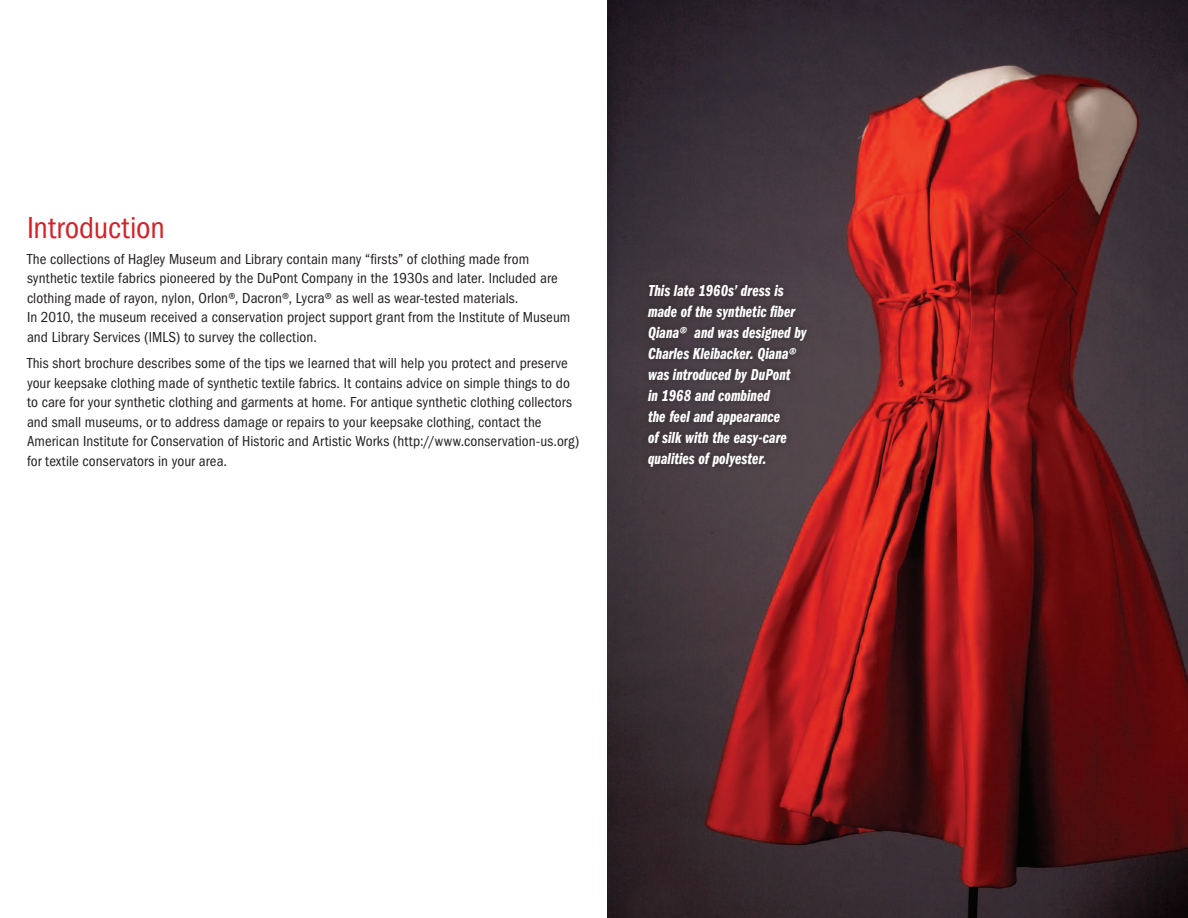
<style>
.page{position:relative;width:1188px;height:918px;background:#fff}
.page>*{position:absolute;margin:0;border:0;box-sizing:border-box;transform-origin:0 0}
.t1{font:condensed 31.5px "ITC Franklin Gothic Std";color:#d1232a}
.t2{font:16.5px/21px "ITC Franklin Gothic Std Dm Cp It";color:#fff}
.t3{font:condensed 15px/19.5px "ITC Franklin Gothic Std";letter-spacing:.005em;color:#231f20}
</style>
<div class="page">
<img style="left:608px;top:0;width:580px;height:918px">
<div style="left:641px;top:277px;width:173px;height:197px;background:#231f20;opacity:.75"></div>
<p class="t1" style="left:27px;top:209px;width:139px">Introduction</p>
<p class="t3" style="left:27px;top:249px;width:545px">The collections of Hagley Museum and Library contain many “firsts” of clothing made from synthetic textile fabrics pioneered by the DuPont Company in the 1930s and later. Included are clothing made of rayon, nylon, Orlon®, Dacron®, Lycra® as well as wear-tested materials.<br>In 2010, the museum received a conservation project support grant from the Institute of Museum and Library Services (IMLS) to survey the collection.</p>
<p class="t3" style="left:27px;top:354px;width:554px">This short brochure describes some of the tips we learned that will help you protect and preserve your keepsake clothing made of synthetic textile fabrics. It contains advice on simple things to do to care for your synthetic clothing and garments at home. For antique synthetic clothing collectors and small museums, or to address damage or repairs to your keepsake clothing, contact the American Institute for Conservation of Historic and Artistic Works (http://www.conservation-us.org) for textile conservators in your area.</p>
<p class="t2" style="left:648px;top:280px;width:160px">This late 1960s’ dress is made of the synthetic fiber<br>Qiana® and was designed by<br>Charles Kleibacker. Qiana® was introduced by DuPont<br>in 1968 and combined<br>the feel and appearance<br>of silk with the easy-care qualities of polyester.</p>
</div>
